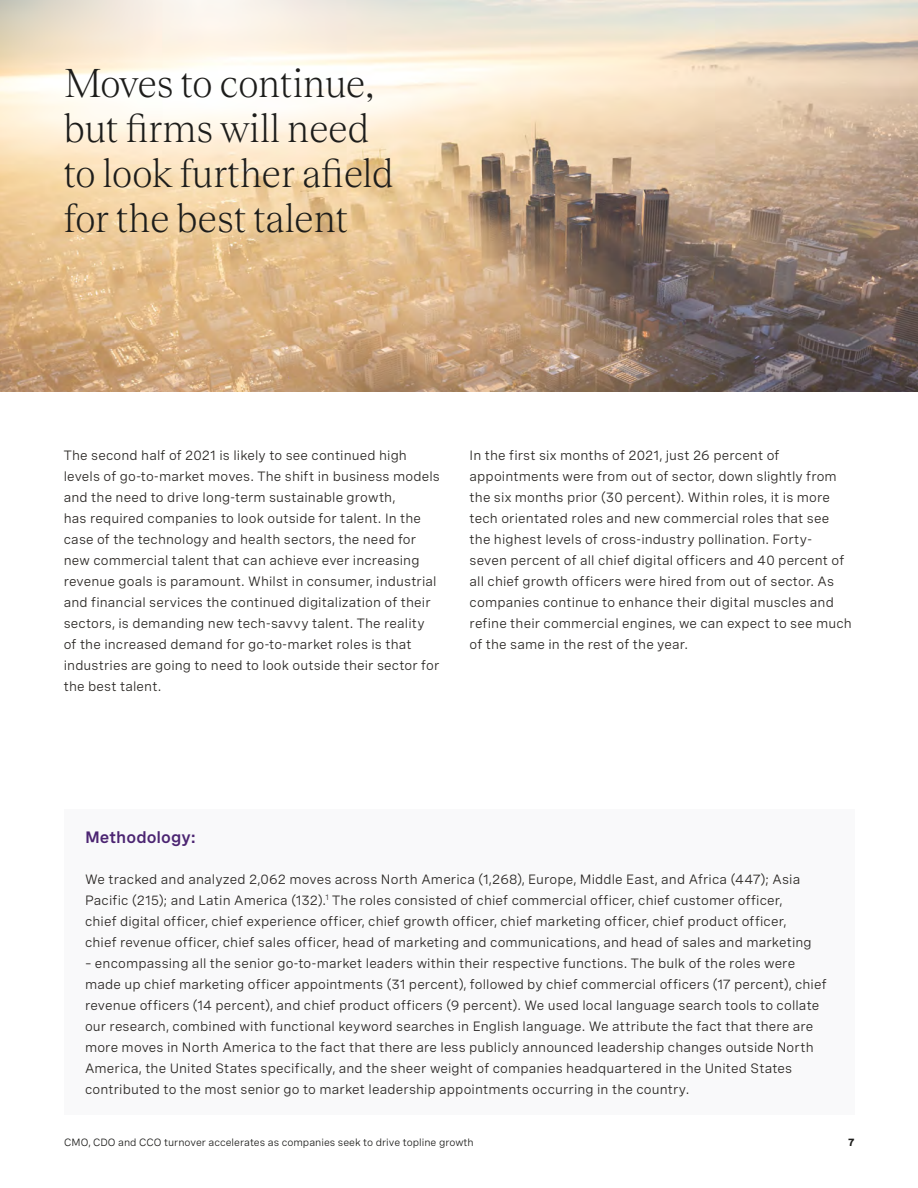
<style>
.page{position:relative;width:918px;height:1188px;background:#fff}
.page>*{position:absolute;margin:0;border:0;box-sizing:border-box;transform-origin:0 0}
.t1{font:300 42px/45px "Teodor";color:#1d1d1b}
.t2{font:600 16.5px "Spezia";color:#4c2572}
.t3{font:13.5px/21px "Spezia";letter-spacing:.01em;color:#292623}
.t4{font:10.5px "Spezia";color:#1d1d1b}
.t5{font:700 10.5px "Spezia";color:#1d1d1b}
</style>
<div class="page">
<div style="left:64px;top:809px;width:790px;height:306px;background:#f9f9fa"></div>
<img style="left:0;top:0;width:918px;height:392px">
<h1 class="t1" style="left:64px;top:58px;width:331px">Moves to continue, but firms will need to look further afield for the best talent</h1>
<p class="t3" style="left:64px;top:444px;width:378px">The second half of 2021 is likely to see continued high levels of go-to-market moves. The shift in business models and the need to drive long-term sustainable growth,<br>has required companies to look outside for talent. In the case of the technology and health sectors, the need for new commercial talent that can achieve ever increasing revenue goals is paramount. Whilst in consumer, industrial and financial services the continued digitalization of their sectors, is demanding new tech-savvy talent. The reality of the increased demand for go-to-market roles is that industries are going to need to look outside their sector for the best talent.</p>
<p class="t3" style="left:470px;top:444px;width:384px">In the first six months of 2021, just 26 percent of appointments were from out of sector, down slightly from the six months prior (30 percent). Within roles, it is more tech orientated roles and new commercial roles that see the highest levels of cross-industry pollination. Forty&shy;seven percent of all chief digital officers and 40 percent of all chief growth officers were hired from out of sector. As companies continue to enhance their digital muscles and refine their commercial engines, we can expect to see much of the same in the rest of the year.</p>
<p class="t2" style="left:85px;top:825px;width:112px">Methodology:</p>
<p class="t3" style="left:85px;top:867px;width:728px">We tracked and analyzed 2,062 moves across North America (1,268), Europe, Middle East, and Africa (447); Asia Pacific (215); and Latin America (132).<sup>1</sup> The roles consisted of chief commercial officer, chief customer officer, chief digital officer, chief experience officer, chief growth officer, chief marketing officer, chief product officer, chief revenue officer, chief sales officer, head of marketing and communications, and head of sales and marketing</p>
<p class="t3" style="left:85px;top:951px;width:743px">– encompassing all the senior go-to-market leaders within their respective functions. The bulk of the roles were made up chief marketing officer appointments (31 percent), followed by chief commercial officers (17 percent), chief revenue officers (14 percent), and chief product officers (9 percent). We used local language search tools to collate our research, combined with functional keyword searches in English language. We attribute the fact that there are more moves in North America to the fact that there are less publicly announced leadership changes outside North America, the United States specifically, and the sheer weight of companies headquartered in the United States contributed to the most senior go to market leadership appointments occurring in the country.</p>
<p class="t4" style="left:64px;top:1134px;width:411px">CMO, CDO and CCO turnover accelerates as companies seek to drive topline growth</p>
<p class="t5" style="left:848px;top:1134px;width:7px">7</p>
</div>
